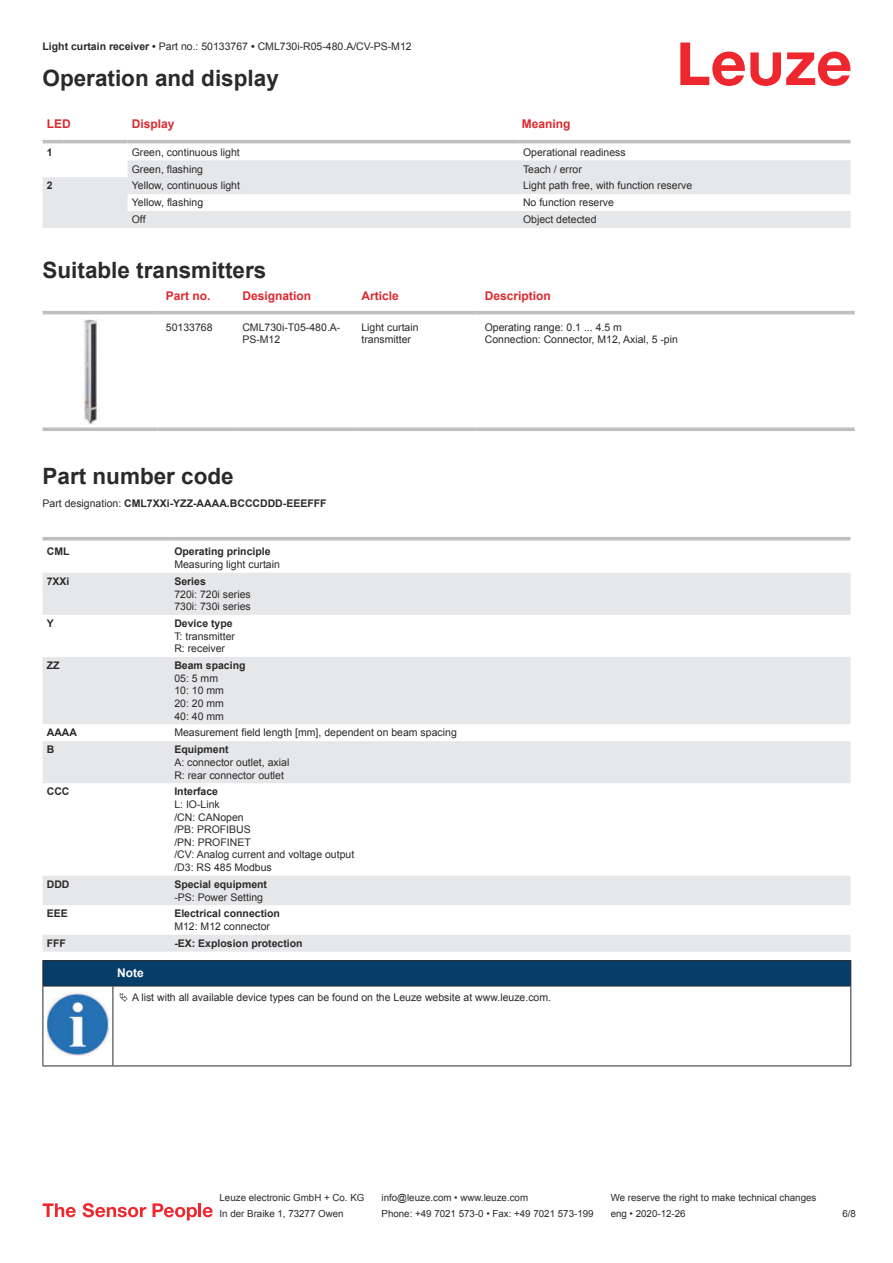
<style>
.page{position:relative;width:893px;height:1263px;background:#fff}
.page>*{position:absolute;margin:0;border:0;box-sizing:border-box;transform-origin:0 0}
.t1{font:700 22.5px "Arial";color:#2b292a}
.t2{font:700 12px "Arial";color:#db2a30}
.t3{font:700 12px "Arial";color:#fff}
.t4{font:10.5px/12.6px "Arial";color:#2b292a}
.t5{font:700 10.5px "Arial";color:#2b292a}
.t6{font:9.75px "Arial";color:#2b292a}
.s1{font-weight:700}
.s2{font-weight:400}
</style>
<div class="page">
<svg style="left:680px;top:43px;width:170px;height:43px"></svg>
<svg style="left:43px;top:143px;width:807px;height:1px"></svg>
<svg style="left:43px;top:160px;width:807px;height:68px;fill:#e6e7e9"></svg>
<hr style="left:43px;top:140px;width:21px;height:3px;background:#bdbfc1">
<hr style="left:64px;top:140px;width:64px;height:3px;background:#bdbfc1">
<hr style="left:128px;top:140px;width:391px;height:3px;background:#bdbfc1">
<hr style="left:519px;top:140px;width:331px;height:3px;background:#bdbfc1">
<svg style="left:43px;top:314px;width:812px;height:90px"></svg>
<hr style="left:43px;top:311px;width:114px;height:3px;background:#bdbfc1">
<hr style="left:157px;top:311px;width:77px;height:3px;background:#bdbfc1">
<hr style="left:234px;top:311px;width:119px;height:3px;background:#bdbfc1">
<hr style="left:353px;top:311px;width:123px;height:3px;background:#bdbfc1">
<hr style="left:476px;top:311px;width:379px;height:3px;background:#bdbfc1">
<svg style="left:43px;top:427px;width:114px;height:4px"></svg>
<svg style="left:157px;top:427px;width:77px;height:4px"></svg>
<svg style="left:234px;top:427px;width:119px;height:4px"></svg>
<svg style="left:353px;top:427px;width:123px;height:4px"></svg>
<svg style="left:476px;top:427px;width:379px;height:4px;background:#c4c6c8"></svg>
<img style="left:83px;top:319px;width:17px;height:106px">
<svg style="left:43px;top:573px;width:807px;height:379px;fill:#e6e7e9"></svg>
<hr style="left:43px;top:537px;width:127px;height:3px;background:#bdbfc1">
<hr style="left:170px;top:537px;width:680px;height:3px;background:#bdbfc1">
<svg style="left:43px;top:1203px;width:33px;height:14px"></svg>
<svg style="left:83px;top:1203px;width:63px;height:14px"></svg>
<svg style="left:153px;top:1203px;width:44px;height:17px"></svg>
<hr style="left:198px;top:1203px;width:3px;height:14px;background:#ed272d">
<svg style="left:203px;top:1207px;width:10px;height:10px"></svg>
<hr style="left:43px;top:986px;width:70px;height:1px;background:#2b292a">
<svg style="left:43px;top:960px;width:808px;height:26px;background:#083b65"></svg>
<hr style="left:113px;top:986px;width:738px;height:1px;background:#2b292a">
<hr style="left:43px;top:986px;width:1px;height:75px;background:#2b292a">
<hr style="left:113px;top:986px;width:1px;height:75px;background:#2b292a">
<hr style="left:850px;top:986px;width:1px;height:75px;background:#2b292a">
<hr style="left:43px;top:1065px;width:70px;height:1px;background:#2b292a">
<hr style="left:113px;top:1065px;width:738px;height:1px;background:#2b292a">
<img style="left:47px;top:992px;width:61px;height:63px">
<p class="t4" style="left:43px;top:41px;width:371px"><span class="s1">Light curtain receiver •</span> Part no.: 50133767 <span class="s1">•</span> CML730i-R05-480.A/CV-PS-M12</p>
<h1 class="t1" style="left:43px;top:70px;width:238px">Operation and display</h1>
<p class="t2" style="left:47px;top:119px;width:25px">LED</p>
<p class="t2" style="left:132px;top:119px;width:44px">Display</p>
<p class="t2" style="left:522px;top:119px;width:50px">Meaning</p>
<p class="t5" style="left:47px;top:148px;width:7px">1</p>
<p class="t4" style="left:132px;top:147px;width:109px">Green, continuous light</p>
<p class="t4" style="left:523px;top:147px;width:104px">Operational readiness</p>
<p class="t4" style="left:132px;top:163px;width:73px">Green, flashing</p>
<p class="t4" style="left:523px;top:163px;width:60px">Teach / error</p>
<p class="t5" style="left:47px;top:182px;width:7px">2</p>
<p class="t4" style="left:132px;top:180px;width:110px">Yellow, continuous light</p>
<p class="t4" style="left:523px;top:180px;width:171px">Light path free, with function reserve</p>
<p class="t4" style="left:132px;top:197px;width:73px">Yellow, flashing</p>
<p class="t4" style="left:523px;top:197px;width:93px">No function reserve</p>
<p class="t4" style="left:132px;top:214px;width:15px">Off</p>
<p class="t4" style="left:523px;top:214px;width:75px">Object detected</p>
<h1 class="t1" style="left:43px;top:262px;width:225px">Suitable transmitters</h1>
<p class="t2" style="left:166px;top:291px;width:46px">Part no.</p>
<p class="t2" style="left:242px;top:291px;width:70px">Designation</p>
<p class="t2" style="left:361px;top:291px;width:39px">Article</p>
<p class="t2" style="left:485px;top:291px;width:68px">Description</p>
<p class="t4" style="left:166px;top:322px;width:48px">50133768</p>
<p class="t4" style="left:242px;top:322px;width:100px">CML730i-T05-480.A-<br>PS-M12</p>
<p class="t4" style="left:361px;top:322px;width:59px">Light curtain transmitter</p>
<p class="t4" style="left:485px;top:322px;width:195px">Operating range: 0.1 ... 4.5 m<br>Connection: Connector, M12, Axial, 5 -pin</p>
<h1 class="t1" style="left:43px;top:467px;width:193px">Part number code</h1>
<p class="t5" style="left:43px;top:499px;width:286px"><span class="s2">Part designation:</span> CML7XXi-YZZ-AAAA.BCCCDDD-EEEFFF</p>
<p class="t5" style="left:47px;top:548px;width:24px">CML</p>
<p class="t5" style="left:174px;top:548px;width:98px">Operating principle</p>
<p class="t4" style="left:174px;top:559px;width:107px">Measuring light curtain</p>
<p class="t5" style="left:47px;top:577px;width:24px">7XXi</p>
<p class="t5" style="left:174px;top:577px;width:33px">Series</p>
<p class="t4" style="left:174px;top:588px;width:78px">720i: 720i series<br>730i: 730i series</p>
<p class="t5" style="left:47px;top:619px;width:9px">Y</p>
<p class="t5" style="left:174px;top:619px;width:60px">Device type</p>
<p class="t4" style="left:174px;top:631px;width:62px">T: transmitter<br>R: receiver</p>
<p class="t5" style="left:47px;top:661px;width:14px">ZZ</p>
<p class="t5" style="left:174px;top:661px;width:73px">Beam spacing</p>
<p class="t4" style="left:174px;top:673px;width:51px">05: 5 mm<br>10: 10 mm<br>20: 20 mm<br>40: 40 mm</p>
<p class="t5" style="left:47px;top:729px;width:32px">AAAA</p>
<p class="t4" style="left:174px;top:727px;width:284px">Measurement field length [mm], dependent on beam spacing</p>
<p class="t5" style="left:47px;top:746px;width:9px">B</p>
<p class="t5" style="left:174px;top:746px;width:56px">Equipment</p>
<p class="t4" style="left:174px;top:757px;width:116px">A: connector outlet, axial<br>R: rear connector outlet</p>
<p class="t5" style="left:47px;top:788px;width:24px">CCC</p>
<p class="t5" style="left:174px;top:788px;width:45px">Interface</p>
<p class="t4" style="left:174px;top:799px;width:181px">L: IO-Link<br>/CN: CANopen<br>/PB: PROFIBUS<br>/PN: PROFINET<br>/CV: Analog current and voltage output /D3: RS 485 Modbus</p>
<p class="t5" style="left:47px;top:880px;width:24px">DDD</p>
<p class="t5" style="left:174px;top:880px;width:94px">Special equipment</p>
<p class="t4" style="left:174px;top:891px;width:90px">-PS: Power Setting</p>
<p class="t5" style="left:47px;top:910px;width:23px">EEE</p>
<p class="t5" style="left:174px;top:910px;width:107px">Electrical connection</p>
<p class="t4" style="left:174px;top:921px;width:97px">M12: M12 connector</p>
<p class="t5" style="left:47px;top:939px;width:21px">FFF</p>
<p class="t5" style="left:174px;top:939px;width:130px">-EX: Explosion protection</p>
<p class="t3" style="left:117px;top:969px;width:28px">Note</p>
<p class="t4" style="left:132px;top:992px;width:421px">A list with all available device types can be found on the Leuze website at www.leuze.com.</p>
<p class="t6" style="left:220px;top:1194px;width:146px">Leuze electronic GmbH + Co. KG</p>
<p class="t6" style="left:381px;top:1194px;width:148px">info@leuze.com • www.leuze.com</p>
<p class="t6" style="left:611px;top:1194px;width:207px">We reserve the right to make technical changes</p>
<p class="t6" style="left:220px;top:1210px;width:126px">In der Braike 1, 73277 Owen</p>
<p class="t6" style="left:381px;top:1210px;width:214px">Phone: +49 7021 573-0 • Fax: +49 7021 573-199</p>
<p class="t6" style="left:611px;top:1210px;width:76px">eng • 2020-12-26</p>
<p class="t6" style="left:842px;top:1210px;width:15px">6 /8</p>
</div>
